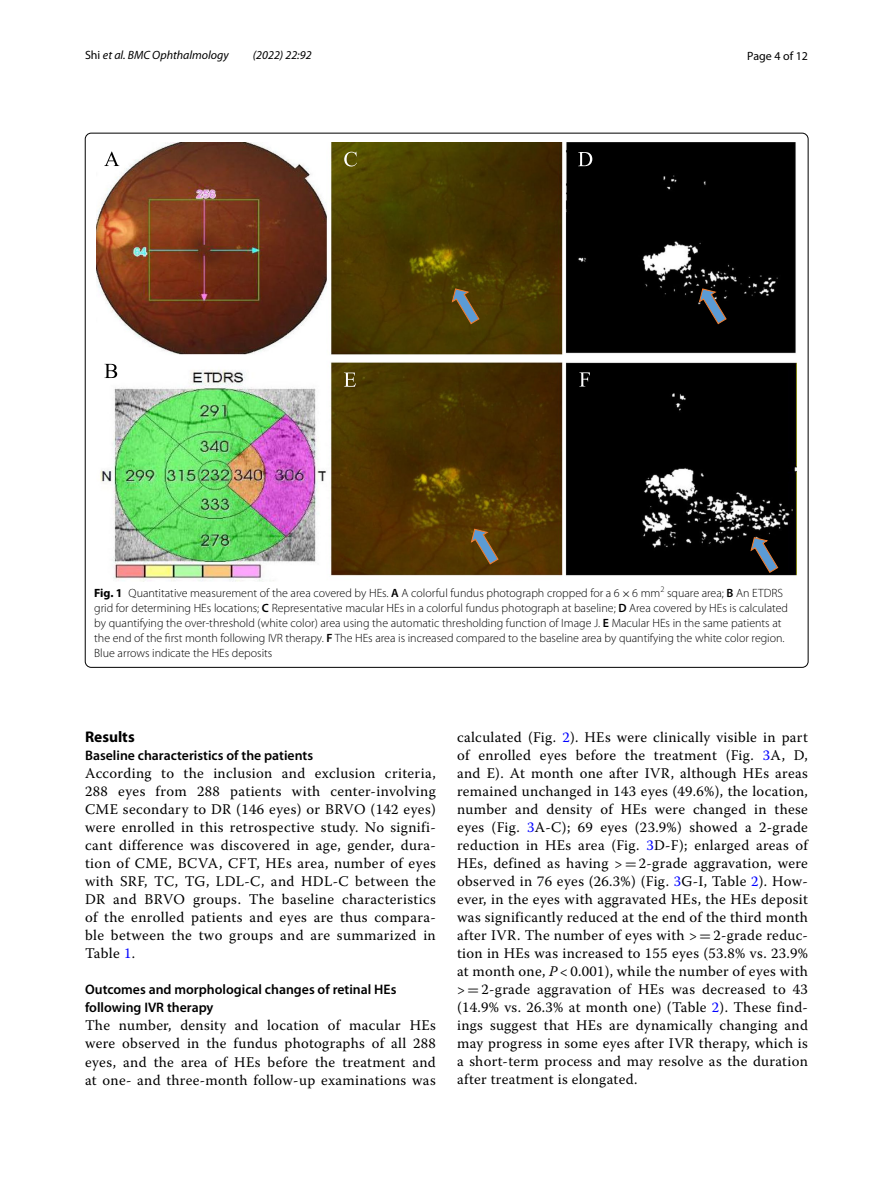
<style>
.page{position:relative;width:893px;height:1187px;background:#fff}
.page>*{position:absolute;margin:0;border:0;box-sizing:border-box;transform-origin:0 0}
.t1{font:700 15.45px "Myriad Pro";color:#000}
.t2{font:14.7px/18px "Warnock Pro";letter-spacing:.02em;color:#000;text-align:justify}
.t3{font:600 13.8px/18px "Myriad Pro";color:#000}
.t4{font:300 12px/15px "Myriad Pro";color:#000}
.t5{font:italic 12px "Myriad Pro";color:#000}
.t6{font:12px "Myriad Pro";color:#000}
.s1{font-style:normal}
.s2{font-weight:700}
.s3{font-weight:600}
.s4{font-family:"MTSY";font-weight:400}
.s5{color:#00f}
.s6{font-family:"MTSY"}
.s7{font-style:italic}
</style>
<div class="page">
<img style="left:96px;top:142px;width:701px;height:439px">
<svg style="left:452px;top:288px;width:28px;height:36px"></svg>
<svg style="left:699px;top:288px;width:28px;height:36px"></svg>
<svg style="left:471px;top:528px;width:28px;height:36px"></svg>
<svg style="left:750px;top:537px;width:28px;height:36px"></svg>
<svg style="left:104px;top:151px;width:15px;height:15px"></svg>
<svg style="left:104px;top:364px;width:13px;height:14px"></svg>
<svg style="left:344px;top:152px;width:13px;height:14px"></svg>
<svg style="left:578px;top:152px;width:14px;height:14px"></svg>
<svg style="left:344px;top:372px;width:12px;height:14px"></svg>
<svg style="left:579px;top:372px;width:11px;height:14px"></svg>
<p class="t5" style="left:85px;top:48px;width:145px"><span class="s1">Shi</span> et al. BMC Ophthalmology</p>
<p class="t5" style="left:253px;top:48px;width:60px">(2022) 22:92</p>
<p class="t6" style="left:747px;top:48px;width:62px">Page 4 of 12</p>
<p class="t4" style="left:94px;top:585px;width:695px"><span class="s2">Fig. 1</span> Quantitative measurement of the area covered by HEs. <span class="s3">A</span> A colorful fundus photograph cropped for a 6<span class="s4">×</span>6 mm<sup>2</sup> square area; <span class="s3">B</span> An ETDRS grid for determining HEs locations; <span class="s3">C</span> Representative macular HEs in a colorful fundus photograph at baseline; <span class="s3">D</span> Area covered by HEs is calculated by quantifying the over-threshold (white color) area using the automatic thresholding function of Image J. <span class="s3">E</span> Macular HEs in the same patients at the end of the first month following IVR therapy. <span class="s3">F</span> The HEs area is increased compared to the baseline area by quantifying the white color region.<br>Blue arrows indicate the HEs deposits</p>
<p class="t1" style="left:85px;top:727px;width:51px">Results</p>
<p class="t3" style="left:85px;top:746px;width:230px">Baseline characteristics of the patients</p>
<p class="t2" style="left:85px;top:764px;width:352px">According to the inclusion and exclusion criteria, 288 eyes from 288 patients with center-involving CME secondary to DR (146 eyes) or BRVO (142 eyes) were enrolled in this retrospective study. No signifi&shy;cant difference was discovered in age, gender, dura&shy;tion of CME, BCVA, CFT, HEs area, number of eyes with SRF, TC, TG, LDL-C, and HDL-C between the DR and BRVO groups. The baseline characteristics of the enrolled patients and eyes are thus compara&shy;ble between the two groups and are summarized in Table <span class="s5">1</span>.</p>
<p class="t3" style="left:85px;top:980px;width:313px">Outcomes and morphological changes of retinal HEs following IVR therapy</p>
<p class="t2" style="left:85px;top:1016px;width:352px">The number, density and location of macular HEs were observed in the fundus photographs of all 288 eyes, and the area of HEs before the treatment and at one- and three-month follow-up examinations was</p>
<p class="t2" style="left:457px;top:727px;width:352px">calculated (Fig. <span class="s5">2</span>). HEs were clinically visible in part of enrolled eyes before the treatment (Fig. <span class="s5">3</span>A, D, and E). At month one after IVR, although HEs areas remained unchanged in 143 eyes (49.6%), the location, number and density of HEs were changed in these eyes (Fig. <span class="s5">3</span>A-C); 69 eyes (23.9%) showed a 2-grade reduction in HEs area (Fig. <span class="s5">3</span>D-F); enlarged areas of HEs, defined as having &gt; <span class="s6">=</span> 2-grade aggravation, were observed in 76 eyes (26.3%) (Fig. <span class="s5">3</span>G-I, Table <span class="s5">2</span>). How&shy;ever, in the eyes with aggravated HEs, the HEs deposit was significantly reduced at the end of the third month after IVR. The number of eyes with &gt; <span class="s6">=</span> 2-grade reduc&shy;tion in HEs was increased to 155 eyes (53.8% vs. 23.9% at month one, <span class="s7">P</span> &lt; 0.001), while the number of eyes with &gt; <span class="s6">=</span> 2-grade aggravation of HEs was decreased to 43 (14.9% vs. 26.3% at month one) (Table <span class="s5">2</span>). These find&shy;ings suggest that HEs are dynamically changing and may progress in some eyes after IVR therapy, which is a short-term process and may resolve as the duration after treatment is elongated.</p>
</div>
